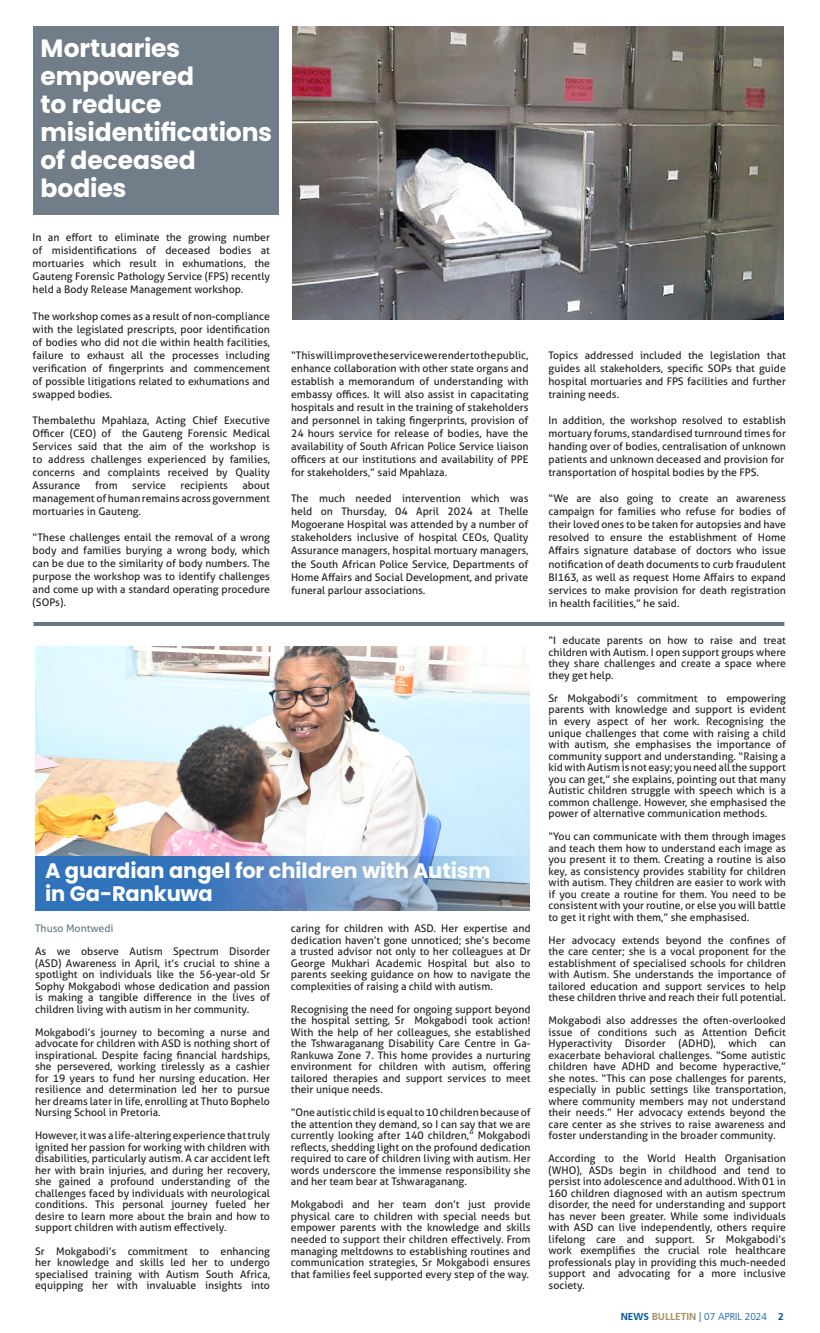
<style>
.page{position:relative;width:820px;height:1333px;background:#fff}
.page>*{position:absolute;margin:0;border:0;box-sizing:border-box;transform-origin:0 0}
.ARTICLE_ACCREDITATON{font:700 25px/28px "Poppins";letter-spacing:-.005em;color:#fff}
.ARTICLE_ACCREDITATON-2{font:700 21px "Poppins";letter-spacing:-.005em;color:#fff}
.BODY_COPY{font:10.5px/11.5px "Aller";color:#231f20;text-align:justify}
.BODY_COPY-2{font:10.5px "Aller";color:#68777f}
.t1{font:300 10px "Frutiger CE";color:#0155a7}
.s1{font-weight:700}
.s2{font-weight:700;color:#a29161}
</style>
<div class="page">
<hr style="left:33px;top:622px;width:751px;height:4px;background:#68777f">
<div style="left:33px;top:26px;width:246px;height:188px;background:#717d88"></div>
<img style="left:292px;top:27px;width:491px;height:292px">
<img style="left:35px;top:647px;width:494px;height:209px">
<svg style="left:35px;top:856px;width:494px;height:54px;background:#618dbf"></svg>
<p class="ARTICLE_ACCREDITATON" style="left:41px;top:35px;width:233px">Mortuaries empowered<br>to reduce misidentifications of deceased bodies</p>
<p class="BODY_COPY" style="left:33px;top:231px;width:239px;line-height:13px">In an effort to eliminate the growing number of misidentifications of deceased bodies at mortuaries which result in exhumations, the Gauteng Forensic Pathology Service (FPS) recently held a Body Release Management workshop.</p>
<p class="BODY_COPY" style="left:33px;top:309px;width:239px;line-height:13px">The workshop comes as a result of non-compliance with the legislated prescripts, poor identification of bodies who did not die within health facilities, failure to exhaust all the processes including verification of fingerprints and commencement of possible litigations related to exhumations and swapped bodies.</p>
<p class="BODY_COPY" style="left:33px;top:413px;width:239px;line-height:13px">Thembalethu Mpahlaza, Acting Chief Executive Officer (CEO) of the Gauteng Forensic Medical Services said that the aim of the workshop is to address challenges experienced by families, concerns and complaints received by Quality Assurance</p>
<p class="BODY_COPY" style="left:95px;top:479px;width:24px">from</p>
<p class="BODY_COPY" style="left:132px;top:479px;width:35px">service</p>
<p class="BODY_COPY" style="left:180px;top:479px;width:49px">recipients</p>
<p class="BODY_COPY" style="left:33px;top:478px;width:239px;line-height:13px;text-indent:210px">about management of human remains across government mortuaries in Gauteng.</p>
<p class="BODY_COPY" style="left:33px;top:530px;width:239px;line-height:13px">“These challenges entail the removal of a wrong body and families burying a wrong body, which can be due to the similarity of body numbers. The purpose the workshop was to identify challenges and come up with a standard operating procedure (SOPs).</p>
<p class="BODY_COPY" style="left:291px;top:349px;width:239px;line-height:13px">“This will improve the service we render to the public, enhance collaboration with other state organs and establish a memorandum of understanding with embassy offices. It will also assist in capacitating hospitals and result in the training of stakeholders and personnel in taking fingerprints, provision of 24 hours service for release of bodies, have the availability of South African Police Service liaison officers at our institutions and availability of PPE for stakeholders,” said Mpahlaza.</p>
<p class="BODY_COPY" style="left:291px;top:492px;width:239px;line-height:13px">The much needed intervention which was held on Thursday, 04 April 2024 at Thelle Mogoerane Hospital was attended by a number of stakeholders inclusive of hospital CEOs, Quality Assurance managers, hospital mortuary managers, the South African Police Service, Departments of Home Affairs and Social Development, and private funeral parlour associations.</p>
<p class="ARTICLE_ACCREDITATON-2" style="left:45px;top:858px;width:447px">A guardian angel for children with Autism</p>
<p class="ARTICLE_ACCREDITATON-2" style="left:45px;top:881px;width:169px">in Ga-Rankuwa</p>
<p class="BODY_COPY-2" style="left:35px;top:922px;width:80px">Thuso Montwedi</p>
<p class="BODY_COPY" style="left:35px;top:945px;width:236px">As we observe Autism Spectrum Disorder (ASD) Awareness in April, it’s crucial to shine a spotlight on individuals like the 56-year-old Sr Sophy Mokgabodi whose dedication and passion is making a tangible difference in the lives of children living with autism in her community.</p>
<p class="BODY_COPY" style="left:35px;top:1026px;width:236px">Mokgabodi’s journey to becoming a nurse and advocate for children with ASD is nothing short of inspirational. Despite facing financial hardships, she persevered, working tirelessly as a cashier for 19 years to fund her nursing education. Her resilience and determination led her to pursue her dreams later in life, enrolling at Thuto Bophelo Nursing School in Pretoria.</p>
<p class="BODY_COPY" style="left:35px;top:1129px;width:236px">However, it was a life-altering experience that truly ignited her passion for working with children with disabilities, particularly autism. A car accident left her with brain injuries, and during her recovery, she gained a profound understanding of the challenges faced by individuals with neurological conditions. This personal journey fueled her desire to learn more about the brain and how to support children with autism effectively.</p>
<p class="BODY_COPY" style="left:35px;top:1244px;width:236px">Sr Mokgabodi’s commitment to enhancing her knowledge and skills led her to undergo specialised training with Autism South Africa, equipping her with invaluable insights into</p>
<p class="BODY_COPY" style="left:291px;top:922px;width:241px">caring for children with ASD. Her expertise and dedication haven’t gone unnoticed; she’s become a trusted advisor not only to her colleagues at Dr George Mukhari Academic Hospital but also to parents seeking guidance on how to navigate the complexities of raising a child with autism.</p>
<p class="BODY_COPY" style="left:291px;top:1003px;width:241px">Recognising the need for ongoing support beyond the hospital setting, Sr Mokgabodi took action!<br>With the help of her colleagues, she established the Tshwaraganang Disability Care Centre in Ga-Rankuwa Zone 7. This home provides a nurturing environment for children with autism, offering tailored therapies and support services to meet their unique needs.</p>
<p class="BODY_COPY" style="left:291px;top:1106px;width:241px">“One autistic child is equal to 10 children because of the attention they demand, so I can say that we are currently looking after 140 children,” Mokgabodi reflects, shedding light on the profound dedication required to care of children living with autism. Her words underscore the immense responsibility she and her team bear at Tshwaraganang.</p>
<p class="BODY_COPY" style="left:291px;top:1198px;width:241px">Mokgabodi and her team don’t just provide physical care to children with special needs but empower parents with the knowledge and skills needed to support their children effectively. From managing meltdowns to establishing routines and communication strategies, Sr Mokgabodi ensures that families feel supported every step of the way.</p>
<p class="BODY_COPY" style="left:548px;top:349px;width:239px;line-height:13px">Topics addressed included the legislation that guides all stakeholders, specific SOPs that guide hospital mortuaries and FPS facilities and further training needs.</p>
<p class="BODY_COPY" style="left:548px;top:414px;width:239px;line-height:13px">In addition, the workshop resolved to establish mortuary forums, standardised turnround times for handing over of bodies, centralisation of unknown patients and unknown deceased and provision for</p>
<p class="BODY_COPY" style="left:548px;top:467px;width:212px">transportation of hospital bodies by the FPS.</p>
<p class="BODY_COPY" style="left:548px;top:492px;width:239px;line-height:13px">“We are also going to create an awareness campaign for families who refuse for bodies of their loved ones to be taken for autopsies and have resolved to ensure the establishment of Home Affairs signature database of doctors who issue notification of death documents to curb fraudulent BI163, as well as request Home Affairs to expand services to make provision for death registration in health facilities,” he said.</p>
<p class="BODY_COPY" style="left:548px;top:635px;width:239px">“I educate parents on how to raise and treat children with Autism. I open support groups where they share challenges and create a space where they get help.</p>
<p class="BODY_COPY" style="left:548px;top:692px;width:239px">Sr Mokgabodi’s commitment to empowering parents with knowledge and support is evident in every aspect of her work. Recognising the unique challenges that come with raising a child with autism, she emphasises the importance of community support and understanding. “Raising a kid with Autism is not easy; you need all the support you can get,” she explains, pointing out that many Autistic children struggle with speech which is a common challenge. However, she emphasised the power of alternative communication methods.</p>
<p class="BODY_COPY" style="left:548px;top:830px;width:239px">“You can communicate with them through images and teach them how to understand each image as you present it to them. Creating a routine is also key, as consistency provides stability for children with autism. They children are easier to work with if you create a routine for them. You need to be consistent with your routine, or else you will battle to get it right with them,” she emphasised.</p>
<p class="BODY_COPY" style="left:548px;top:934px;width:239px">Her advocacy extends beyond the confines of the care center; she is a vocal proponent for the establishment of specialised schools for children with Autism. She understands the importance of tailored education and support services to help these children thrive and reach their full potential.</p>
<p class="BODY_COPY" style="left:548px;top:1014px;width:239px">Mokgabodi also addresses the often-overlooked issue of conditions such as Attention Deficit Hyperactivity Disorder (ADHD), which can exacerbate behavioral challenges. “Some autistic children have ADHD and become hyperactive,” she notes. “This can pose challenges for parents, especially in public settings like transportation, where community members may not understand their needs.” Her advocacy extends beyond the care center as she strives to raise awareness and foster understanding in the broader community.</p>
<p class="BODY_COPY" style="left:548px;top:1152px;width:239px">According to the World Health Organisation (WHO), ASDs begin in childhood and tend to persist into adolescence and adulthood. With 01 in 160 children diagnosed with an autism spectrum disorder, the need for understanding and support has never been greater. While some individuals with ASD can live independently, others require lifelong care and support. Sr Mokgabodi’s work exemplifies the crucial role healthcare professionals play in providing this much-needed support and advocating for a more inclusive society.</p>
<p class="t1" style="left:620px;top:1310px;width:164px"><span class="s1">NEWS</span> <span class="s2">BULLETIN</span> | 07 APRIL 2024 <span class="s1">2</span></p>
</div>
